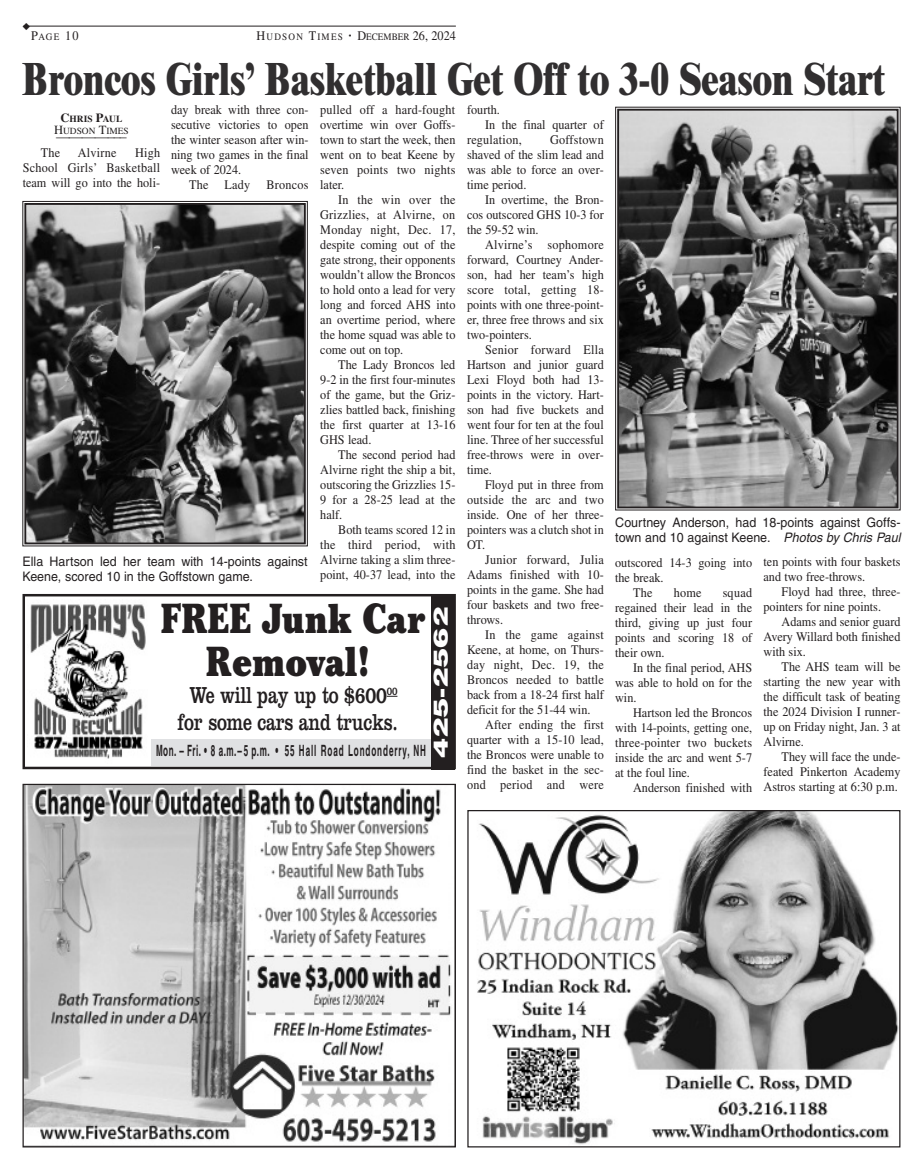
<style>
.page{position:relative;width:923px;height:1170px;background:#fff}
.page>*{position:absolute;margin:0;border:0;box-sizing:border-box;transform-origin:0 0}
.t1{font:800 45px "Times";color:#312f30;scale:.8 1}
.t2{font:900 41.62px/43.2px "Cheltenham";letter-spacing:.005em;color:#231f20;text-align:center;scale:.78 1}
.t3{font:24px/27.2px "Clarendon";letter-spacing:-.01em;color:#231f20;text-align:center;scale:.74 1}
.t4{font:900 19.88px "Helvetica";color:#fff;scale:1.52 1}
.t5{font:700 15.62px "Helvetica";letter-spacing:.11em;color:#231f20;scale:.52 1}
.t6{font:13.75px "Times";color:#231f20}
.t7{font:13.12px/15px "Times";color:#231f20;text-align:justify;scale:.93 1}
.t8{font:13.12px/15px "Helvetica";color:#231f20;scale:.95 1}
.t9{font:13.12px "Times";letter-spacing:.02em;color:#231f20;scale:.93 1}
.t10{font:9.88px "Times";letter-spacing:.135em;color:#231f20;scale:.93 1}
.t11{font:9.38px/11.2px "Times";color:#231f20;text-align:center}
.s1{font-size:9.88px}
.s2{font-size:13.12px}
.s3{font-size:7.5px}
.s4{font-weight:700;font-size:12.5px}
.s5{font-weight:700}
.s6{font-size:12.5px}
.s7{font-style:italic}
</style>
<div class="page">
<hr style="left:23px;top:26px;width:433px;height:1px;background:#231f20">
<img style="left:477px;top:812px;width:421px;height:333px">
<div style="left:467px;top:810px;width:433px;height:337px;border:1px solid #231f20"></div>
<img style="left:24px;top:786px;width:430px;height:360px">
<div style="left:22px;top:784px;width:434px;height:364px;border:1px solid #231f20"></div>
<div style="left:22px;top:594px;width:434px;height:175px;border:2px solid #231f20"></div>
<div style="left:430px;top:596px;width:24px;height:173px;background:#231f20"></div>
<div style="left:152px;top:739px;width:278px;height:26px;background:#e0e1e3"></div>
<img style="left:30px;top:604px;width:116px;height:155px">
<img style="left:27px;top:206px;width:276px;height:335px">
<div style="left:22px;top:201px;width:286px;height:345px;border:1px solid #231f20"></div>
<div style="left:24px;top:203px;width:282px;height:341px;border:2px solid #231f20"></div>
<img style="left:620px;top:112px;width:275px;height:393px">
<div style="left:617px;top:109px;width:281px;height:399px;border:2px solid #231f20"></div>
<svg style="left:23px;top:25px;width:7px;height:2px"></svg>
<p class="t7" style="left:31px;top:29px;width:52px">P<span class="s1">AGE</span> 10</p>
<p class="t10" style="left:256px;top:33px;width:216px"><span class="s2">H</span>UDSON <span class="s2">T</span>IMES <span class="s3">•</span> <span class="s2">D</span>ECEMBER <span class="s2">26, 2024</span></p>
<h1 class="t1" style="left:22px;top:62px;width:1079px">Broncos Girls’ Basketball Get Off to 3-0 Season Start</h1>
<p class="t11" style="left:54px;top:115px;width:76px"><span class="s4">C</span><span class="s5">HRIS</span> <span class="s4">P</span><span class="s5">AUL<br></span><span class="s6">H</span>UDSON <span class="s6">T</span>IMES</p>
<p class="t6" style="left:56px;top:132px;width:72px">————–––</p>
<p class="t7" style="left:41px;top:147px;width:22px">The</p>
<p class="t9" style="left:78px;top:149px;width:43px">Alvirne</p>
<p class="t7" style="left:320px;top:103px;width:147px">pulled off a hard-fought overtime win over Goffs&shy;town to start the week, then went on to beat Keene by seven points two nights later.</p>
<p class="t7" style="left:320px;top:193px;width:147px;text-indent:18px">In the win over the Grizzlies, at Alvirne, on Monday night, Dec. 17, despite coming out of the gate strong, their opponents wouldn’t allow the Broncos to hold onto a lead for very long and forced AHS into an overtime period, where the home squad was able to come out on top.</p>
<p class="t7" style="left:320px;top:358px;width:147px;text-indent:18px">The Lady Broncos led 9-2 in the first four-minutes of the game, but the Griz&shy;zlies battled back, finishing the first quarter at 13-16<br>GHS lead.</p>
<p class="t7" style="left:320px;top:448px;width:147px;text-indent:18px">The second period had Alvirne right the ship a bit, outscoring the Grizzlies 15- 9 for a 28-25 lead at the half.</p>
<p class="t7" style="left:320px;top:523px;width:147px;text-indent:18px">Both teams scored 12 in the third period, with Alvirne taking a slim three&shy;point, 40-37 lead, into the</p>
<p class="t7" style="left:171px;top:103px;width:149px">day break with three con&shy;secutive victories to open the winter season after win&shy;ning two games in the final week of 2024.</p>
<p class="t9" style="left:189px;top:180px;width:130px">The Lady Broncos</p>
<p class="t7" style="left:467px;top:103px;width:37px">fourth.</p>
<p class="t7" style="left:485px;top:118px;width:129px">In the final quarter of</p>
<p class="t9" style="left:467px;top:135px;width:60px">regulation,</p>
<p class="t7" style="left:467px;top:133px;width:148px;text-indent:83px">Goffstown shaved of the slim lead and was able to force an over&shy;time period.</p>
<p class="t7" style="left:467px;top:193px;width:148px;text-indent:18px">In overtime, the Bron&shy;cos outscored GHS 10-3 for the 59-52 win.</p>
<p class="t7" style="left:467px;top:238px;width:148px;text-indent:18px">Alvirne’s sophomore forward, Courtney Ander&shy;son, had her team’s high score total, getting 18- points with one three-point&shy;er, three free throws and six two-pointers.</p>
<p class="t7" style="left:467px;top:343px;width:148px;text-indent:18px">Senior forward Ella Hartson and junior guard Lexi Floyd both had 13- points in the victory. Hart&shy;son had five buckets and went four for ten at the foul line. Three of her successful free-throws were in over&shy;time.</p>
<p class="t7" style="left:467px;top:478px;width:148px;text-indent:18px">Floyd put in three from outside the arc and two inside. One of her three&shy;pointers was a clutch shot in OT.</p>
<p class="t7" style="left:467px;top:553px;width:148px;text-indent:18px">Junior forward, Julia Adams finished with 10- points in the game. She had four baskets and two free&shy;throws.</p>
<p class="t7" style="left:467px;top:628px;width:148px;text-indent:18px">In the game against Keene, at home, on Thurs&shy;day night, Dec. 19, the Broncos needed to battle back from a 18-24 first half deficit for the 51-44 win.</p>
<p class="t7" style="left:467px;top:718px;width:148px;text-indent:18px">After ending the first quarter with a 15-10 lead, the Broncos were unable to find the basket in the sec&shy;ond period and were</p>
<p class="t7" style="left:23px;top:147px;width:149px;text-indent:112px">High School Girls’ Basketball team will go into the holi-</p>
<p class="t8" style="left:615px;top:516px;width:302px">Courtney Anderson, had 18-points against Goffs&shy;town and 10 against Keene. <span class="s7">Photos by Chris Paul</span></p>
<p class="t8" style="left:22px;top:555px;width:302px">Ella Hartson led her team with 14-points against<br>Keene, scored 10 in the Goffstown game.</p>
<p class="t7" style="left:763px;top:555px;width:149px">ten points with four baskets and two free-throws.</p>
<p class="t7" style="left:763px;top:585px;width:149px;text-indent:18px">Floyd had three, three&shy;pointers for nine points.</p>
<p class="t7" style="left:763px;top:615px;width:149px;text-indent:18px">Adams and senior guard Avery Willard both finished with six.</p>
<p class="t7" style="left:763px;top:660px;width:149px;text-indent:18px">The AHS team will be starting the new year with the difficult task of beating the 2024 Division I runner&shy;up on Friday night, Jan. 3 at Alvirne.</p>
<p class="t7" style="left:763px;top:750px;width:149px;text-indent:18px">They will face the unde&shy;feated Pinkerton Academy Astros starting at 6:30 p.m.</p>
<p class="t7" style="left:615px;top:557px;width:149px">outscored 14-3 going into</p>
<p class="t7" style="left:615px;top:572px;width:54px">the break.</p>
<p class="t7" style="left:633px;top:587px;width:22px">The</p>
<p class="t7" style="left:673px;top:587px;width:31px">home</p>
<p class="t7" style="left:615px;top:587px;width:149px;text-indent:107px">squad regained their lead in the third, giving up just four points and scoring 18 of their own.</p>
<p class="t7" style="left:615px;top:662px;width:149px;text-indent:18px">In the final period, AHS was able to hold on for the win.</p>
<p class="t7" style="left:615px;top:707px;width:149px;text-indent:18px">Hartson led the Broncos with 14-points, getting one, three-pointer two buckets inside the arc and went 5-7 at the foul line.</p>
<p class="t7" style="left:633px;top:782px;width:129px">Anderson finished with</p>
<h2 class="t2" style="left:161px;top:600px;width:340px">FREE Junk Car<br>Removal!</h2>
<h3 class="t3" style="left:178px;top:684px;width:299px">We will pay up to $600<sup>00 </sup>for some cars and trucks.</h3>
<p class="t5" style="left:156px;top:745px;width:521px">Mon. – Fri. • 8 a.m.–5 p.m. • 55 Hall Road Londonderry, NH</p>
<h3 class="t4" style="left:433px;top:758px;width:100px;rotate:-90deg">425-2562</h3>
</div>
